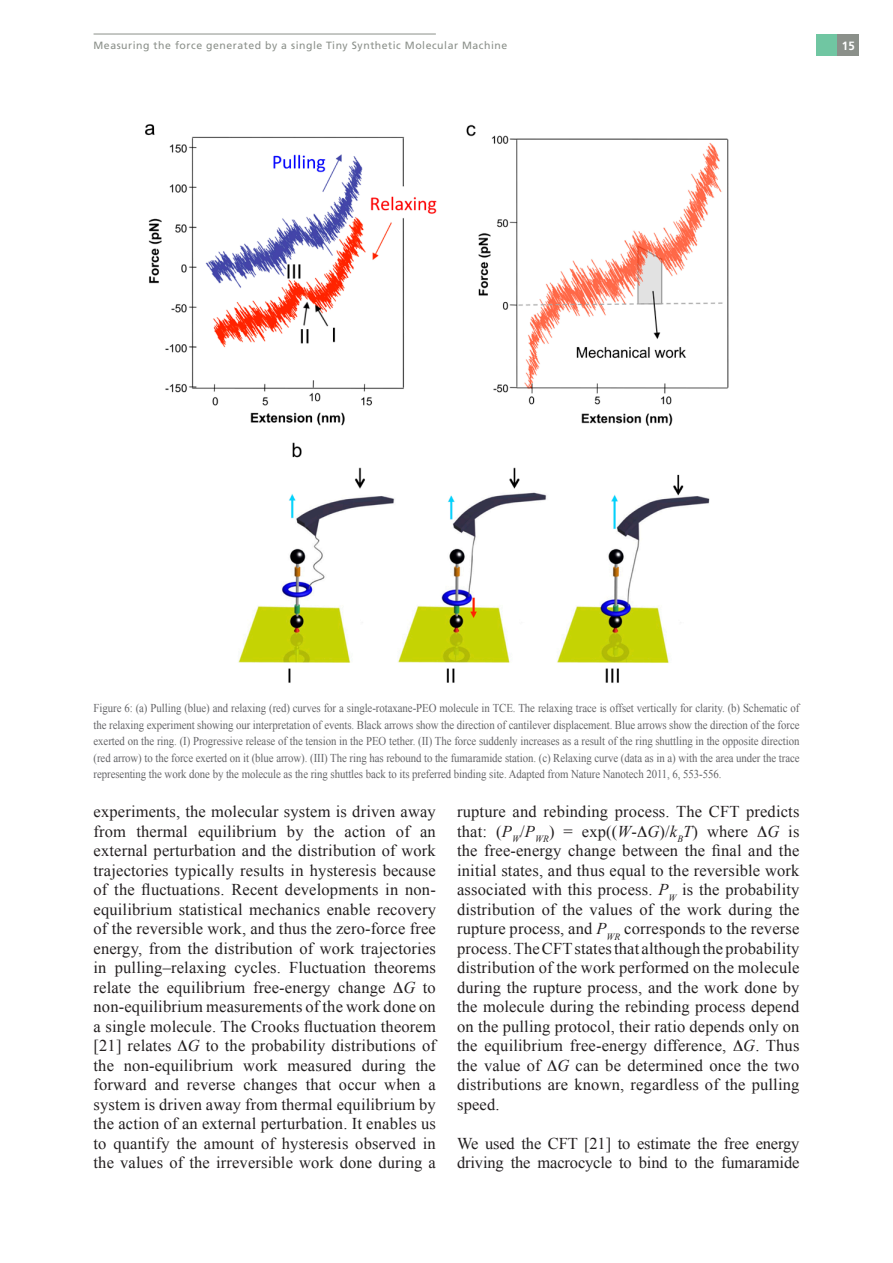
<style>
.page{position:relative;width:893px;height:1263px;background:#fff}
.page>*{position:absolute;margin:0;border:0;box-sizing:border-box;transform-origin:0 0}
.t1{font:16.5px/19.5px "Times New Roman";letter-spacing:.01em;color:#231f20;text-align:justify}
.t2{font:16.5px/19.5px "Times New Roman";letter-spacing:-.01em;color:#231f20}
.LÉGENDE{font:12px/16.5px "Times New Roman";letter-spacing:-.005em;color:#636366;text-align:justify;scale:.9 1}
.titre{font:700 12px "Frutiger";color:#fff;scale:.95 1}
.t3{font:10.5px "Frutiger";letter-spacing:.05em;color:#8b908a}
.s1{font-style:italic}
</style>
<div class="page">
<hr style="left:94px;top:34px;width:342px;height:1px;background:#8b908a">
<div style="left:816px;top:34px;width:22px;height:22px;background:#70c6a2"></div>
<div style="left:838px;top:34px;width:21px;height:22px;background:#8b908a"></div>
<img style="left:145px;top:124px;width:584px;height:559px">
<p class="t3" style="left:94px;top:39px;width:415px">Measuring the force generated by a single Tiny Synthetic Molecular Machine</p>
<p class="titre" style="left:842px;top:38px;width:15px">15</p>
<p class="LÉGENDE" style="left:94px;top:700px;width:786px">Figure 6: (a) Pulling (blue) and relaxing (red) curves for a single-rotaxane-PEO molecule in TCE. The relaxing trace is offset vertically for clarity. (b) Schematic of the relaxing experiment showing our interpretation of events. Black arrows show the direction of cantilever displacement. Blue arrows show the direction of the force exerted on the ring. (I) Progressive release of the tension in the PEO tether. (II) The force suddenly increases as a result of the ring shuttling in the opposite direction (red arrow) to the force exerted on it (blue arrow). (III) The ring has rebound to the fumaramide station. (c) Relaxing curve (data as in a) with the area under the trace representing the work done by the molecule as the ring shuttles back to its preferred binding site. Adapted from Nature Nanotech 2011, 6, 553-556.</p>
<p class="t1" style="left:94px;top:802px;width:344px">experiments, the molecular system is driven away from thermal equilibrium by the action of an external perturbation and the distribution of work trajectories typically results in hysteresis because of the fluctuations. Recent developments in non&shy;equilibrium statistical mechanics enable recovery of the reversible work, and thus the zero-force free energy, from the distribution of work trajectories in pulling–relaxing cycles. Fluctuation theorems relate the equilibrium free-energy change <span class="s1">G</span> to non-equilibrium measurements of the work done on a single molecule. The Crooks fluctuation theorem [21] relates <span class="s1">G</span> to the probability distributions of the non-equilibrium work measured during the forward and reverse changes that occur when a system is driven away from thermal equilibrium by the action of an external perturbation. It enables us to quantify the amount of hysteresis observed in the values of the irreversible work done during a</p>
<p class="t1" style="left:457px;top:802px;width:344px">rupture and rebinding process. The CFT predicts that: (<span class="s1">P</span><sub>W</sub>/<span class="s1">P</span><sub>WR</sub>) = exp((<span class="s1">W</span>- <span class="s1">G</span>)/<span class="s1">k</span><sub>B</sub><span class="s1">T</span>) where <span class="s1">G</span> is the free-energy change between the final and the initial states, and thus equal to the reversible work associated with this process. <span class="s1">P</span><sub>W</sub> is the probability distribution of the values of the work during the rupture process, and <span class="s1">P</span><sub>WR</sub> corresponds to the reverse process. The CFT states that although the probability distribution of the work performed on the molecule during the rupture process, and the work done by the molecule during the rebinding process depend on the pulling protocol, their ratio depends only on the equilibrium free-energy difference, <span class="s1">G</span>. Thus the value of <span class="s1">G</span> can be determined once the two distributions are known, regardless of the pulling speed.</p>
<p class="t2" style="left:457px;top:1133px;width:344px">We used the CFT [21] to estimate the free energy driving the macrocycle to bind to the fumaramide</p>
</div>
